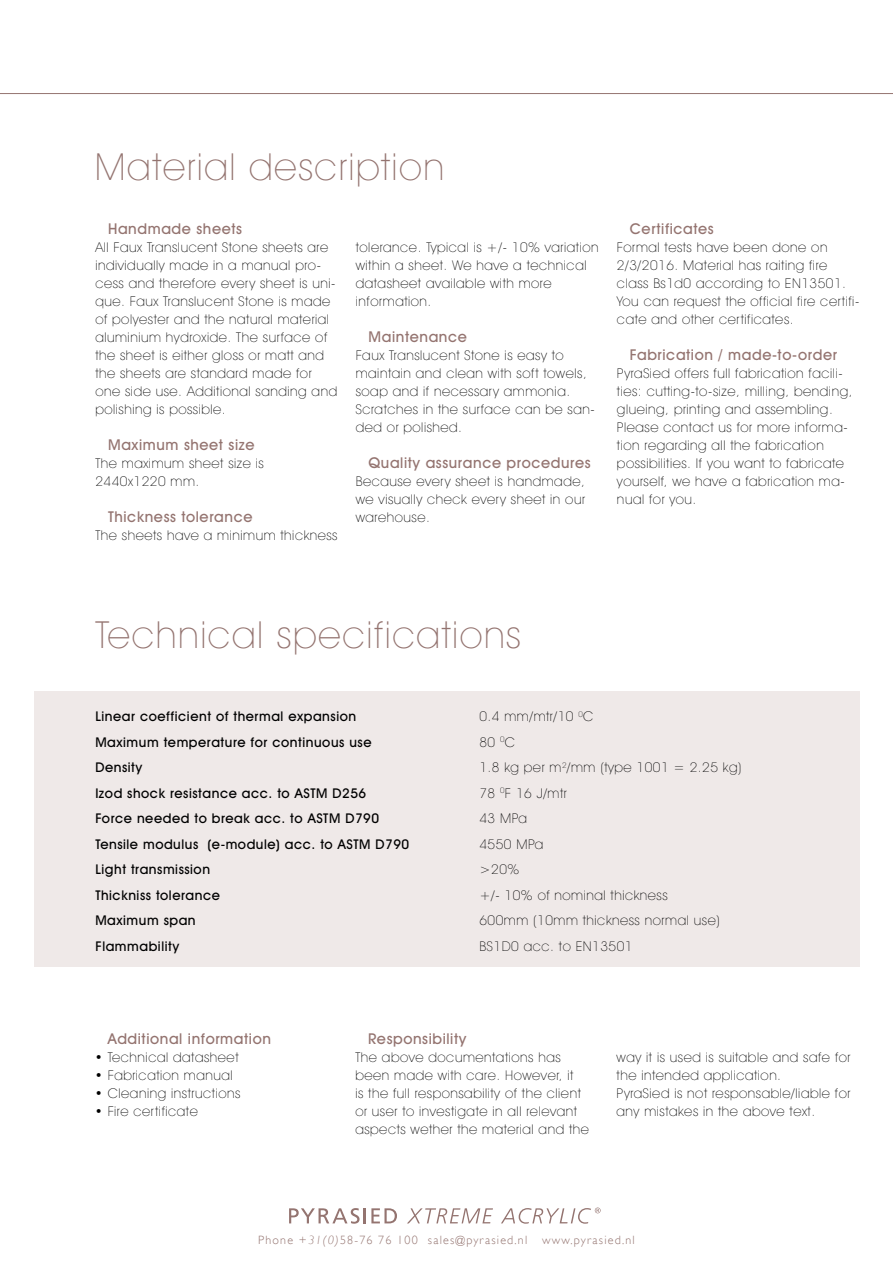
<style>
.page{position:relative;width:893px;height:1263px;background:#fff}
.page>*{position:absolute;margin:0;border:0;box-sizing:border-box;transform-origin:0 0}
.t1{font:200 37.5px "Avant Garde IT Cby BT";letter-spacing:.04em;color:#947470}
.t2{font:500 15px "Avant Garde IT Cby BT";letter-spacing:.04em;color:#947470}
.t3{font:200 13.5px/18px "Avant Garde IT Cby BT";letter-spacing:.04em;color:#000}
.t4{font:500 13.5px "Avant Garde IT Cby BT";letter-spacing:.04em;color:#000}
.t5{font:300 12px "Gill Sans";letter-spacing:.1em;color:#947470}
.s1{font-style:italic}
</style>
<div class="page">
<div style="left:34px;top:691px;width:825px;height:275px;background:#efe9e8"></div>
<hr style="left:0;top:93px;width:893px;height:1px;background:#947470">
<svg style="left:289px;top:1208px;width:108px;height:16px"></svg>
<svg style="left:407px;top:1208px;width:86px;height:15px"></svg>
<svg style="left:501px;top:1207px;width:100px;height:17px"></svg>
<h1 class="t1" style="left:95px;top:144px;width:351px">Material description</h1>
<p class="t2" style="left:108px;top:220px;width:135px">Handmade sheets</p>
<p class="t3" style="left:95px;top:238px;width:243px">All Faux Translucent Stone sheets are individually made in a manual pro&shy;cess and therefore every sheet is uni&shy;que. Faux Translucent Stone is made of polyester and the natural material aluminium hydroxide. The surface of the sheet is either gloss or matt and the sheets are standard made for one side use. Additional sanding and polishing is possible.</p>
<p class="t2" style="left:108px;top:436px;width:148px">Maximum sheet size</p>
<p class="t3" style="left:95px;top:454px;width:170px">The maximum sheet size is<br>2440x1220 mm.</p>
<p class="t2" style="left:108px;top:508px;width:146px">Thickness tolerance</p>
<p class="t3" style="left:95px;top:526px;width:244px">The sheets have a minimum thickness</p>
<p class="t3" style="left:356px;top:238px;width:244px">tolerance. Typical is +/- 10% variation within a sheet. We have a technical datasheet available with more information.</p>
<p class="t2" style="left:369px;top:328px;width:100px">Maintenance</p>
<p class="t3" style="left:356px;top:346px;width:240px">Faux Translucent Stone is easy to maintain and clean with soft towels, soap and if necessary ammonia.<br>Scratches in the surface can be san&shy;ded or polished.</p>
<p class="t2" style="left:369px;top:454px;width:224px">Quality assurance procedures</p>
<p class="t3" style="left:356px;top:472px;width:231px;text-align:justify">Because every sheet is handmade, we visually check every sheet in our warehouse.</p>
<p class="t2" style="left:630px;top:220px;width:86px">Certificates</p>
<p class="t3" style="left:617px;top:238px;width:244px">Formal tests have been done on 2/3/2016. Material has raiting fire class Bs1d0 according to EN13501.<br>You can request the official fire certifi&shy;cate and other certificates.</p>
<p class="t2" style="left:630px;top:346px;width:209px">Fabrication / made-to-order</p>
<p class="t3" style="left:617px;top:364px;width:237px">PyraSied offers full fabrication facili&shy;ties: cutting-to-size, milling, bending, glueing, printing and assembling.<br>Please contact us for more informa&shy;tion regarding all the fabrication possibilities. If you want to fabricate yourself, we have a fabrication ma&shy;nual for you.</p>
<h1 class="t1" style="left:95px;top:612px;width:427px">Technical specifications</h1>
<p class="t4" style="left:95px;top:708px;width:262px">Linear coefficient of thermal expansion</p>
<p class="t3" style="left:479px;top:707px;width:115px">0.4 mm/mtr/10 <sup>0</sup>C</p>
<p class="t4" style="left:95px;top:734px;width:278px">Maximum temperature for continuous use</p>
<p class="t3" style="left:479px;top:733px;width:37px">80 <sup>0</sup>C</p>
<p class="t4" style="left:95px;top:759px;width:49px">Density</p>
<p class="t3" style="left:479px;top:758px;width:264px">1.8 kg per m<sup>2</sup>/mm (type 1001 = 2.25 kg)</p>
<p class="t4" style="left:95px;top:785px;width:272px">Izod shock resistance acc. to ASTM D256</p>
<p class="t3" style="left:479px;top:784px;width:89px">78 <sup>0</sup>F 16 J/mtr</p>
<p class="t4" style="left:95px;top:810px;width:285px">Force needed to break acc. to ASTM D790</p>
<p class="t3" style="left:479px;top:809px;width:49px">43 MPa</p>
<p class="t4" style="left:95px;top:836px;width:315px">Tensile modulus (e-module) acc. to ASTM D790</p>
<p class="t3" style="left:479px;top:835px;width:65px">4550 MPa</p>
<p class="t4" style="left:95px;top:861px;width:116px">Light transmission</p>
<p class="t3" style="left:479px;top:860px;width:41px">&gt;20%</p>
<p class="t4" style="left:95px;top:887px;width:126px">Thickniss tolerance</p>
<p class="t3" style="left:479px;top:886px;width:190px">+/- 10% of nominal thickness</p>
<p class="t4" style="left:95px;top:912px;width:102px">Maximum span</p>
<p class="t3" style="left:479px;top:911px;width:242px">600mm (10mm thickness normal use)</p>
<p class="t4" style="left:95px;top:938px;width:85px">Flammability</p>
<p class="t3" style="left:479px;top:937px;width:155px">BS1D0 acc. to EN13501</p>
<p class="t2" style="left:108px;top:1030px;width:165px">Additional information</p>
<p class="t3" style="left:95px;top:1048px;width:145px">• Technical datasheet</p>
<p class="t3" style="left:95px;top:1066px;width:139px">• Fabrication manual</p>
<p class="t3" style="left:95px;top:1084px;width:147px">• Cleaning instructions</p>
<p class="t3" style="left:95px;top:1102px;width:104px">• Fire certificate</p>
<p class="t2" style="left:368px;top:1030px;width:100px">Responsibility</p>
<p class="t3" style="left:355px;top:1048px;width:235px">The above documentations has been made with care. However, it<br>is the full responsability of the client or user to investigate in all relevant aspects wether the material and the</p>
<p class="t3" style="left:617px;top:1048px;width:235px">way it is used is suitable and safe for the intended application.<br>PyraSied is not responsable/liable for any mistakes in the above text.</p>
<p class="t5" style="left:258px;top:1233px;width:378px">Phone +<span class="s1">31(0)</span>58-76 76 100 sales@pyrasied.nl www.pyrasied.nl</p>
</div>
